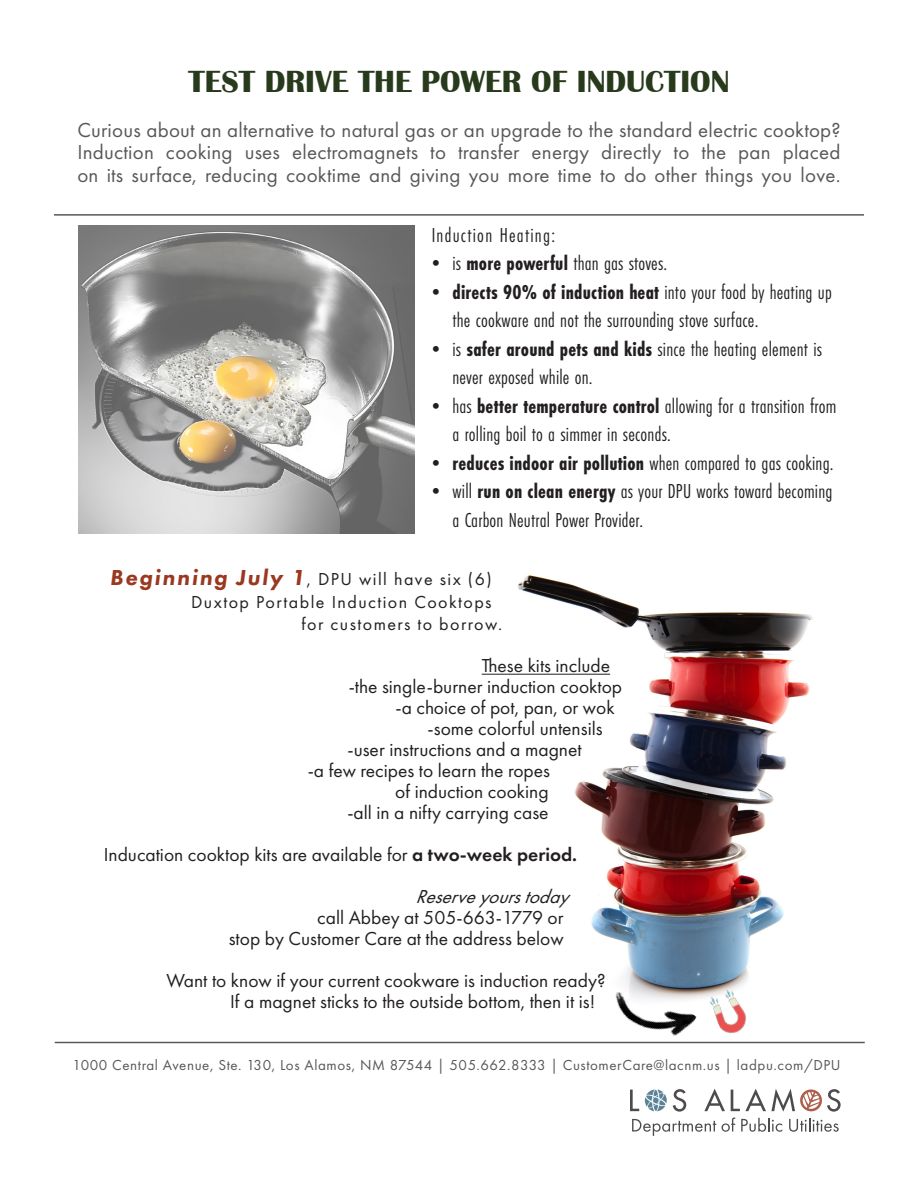
<style>
.page{position:relative;width:918px;height:1188px;background:#fff}
.page>*{position:absolute;margin:0;border:0;box-sizing:border-box;transform-origin:0 0}
.t1{font:700 31.5px "Britannic";color:#283a1c}
.t2{font:21px/28.5px "Futura PT Cond";letter-spacing:.01em;color:#231f20}
.t3{font:21px/22.5px "Futura PT";letter-spacing:.01em;color:#57585a;text-align:justify}
.t4{font:700 21px "Futura PT Cond";letter-spacing:.01em;color:#231f20}
.t5{font:21px "Futura PT Cond";letter-spacing:.06em;color:#231f20}
.t6{font:19.5px "Futura PT";color:#231f20}
.t7{font:italic 19.5px "Futura PT";color:#231f20}
.t8{font:18px "Futura PT";letter-spacing:.08em;color:#231f20}
.t9{font:15px "Futura PT";letter-spacing:.04em;color:#57585a}
.s1{font-weight:700}
.s2{font-weight:400}
.s3{font-weight:800;font-style:italic;font-size:22.5px;color:#9a3820}
.s4{font-weight:600}
</style>
<div class="page">
<img style="left:504px;top:575px;width:309px;height:423px">
<img style="left:603px;top:974px;width:94px;height:70px">
<hr style="left:482px;top:674px;width:128px;height:1px;background:#231f20">
<img style="left:706px;top:986px;width:47px;height:48px">
<img style="left:78px;top:226px;width:336px;height:308px">
<hr style="left:54px;top:214px;width:810px;height:2px;background:#57585a">
<hr style="left:55px;top:1042px;width:810px;height:1px;background:#57585a">
<svg style="left:630px;top:1089px;width:211px;height:47px"></svg>
<p class="t1" style="left:189px;top:64px;width:543px">TEST DRIVE THE POWER OF INDUCTION</p>
<p class="t3" style="left:77px;top:119px;width:765px">Curious about an alternative to natural gas or an upgrade to the standard electric cooktop?<br>Induction cooking uses electromagnets to transfer energy directly to the pan placed on its surface, reducing cooktime and giving you more time to do other things you love.</p>
<p class="t5" style="left:432px;top:223px;width:125px">Induction Heating:</p>
<p class="t2" style="left:426px;top:249px;width:243px">• is <span class="s1">more powerful</span> than gas stoves.</p>
<p class="t2" style="left:453px;top:278px;width:381px;text-indent:-27px"><span class="s1">• directs 90% of induction heat</span> into your food by heating up the cookware and not the surrounding stove surface.</p>
<p class="t2" style="left:453px;top:335px;width:371px;text-indent:-27px">• is <span class="s1">safer around pets and kids</span> since the heating element is never exposed while on.</p>
<p class="t2" style="left:453px;top:392px;width:385px;text-indent:-27px">• has <span class="s1">better temperature control</span> allowing for a transition from a rolling boil to a simmer in seconds.</p>
<p class="t4" style="left:426px;top:451px;width:410px">• reduces indoor air pollution <span class="s2">when compared to gas cooking.</span></p>
<p class="t2" style="left:453px;top:477px;width:381px;text-indent:-27px">• will <span class="s1">run on clean energy</span> as your DPU works toward becoming a Carbon Neutral Power Provider.</p>
<p class="t8" style="left:110px;top:569px;width:383px"><span class="s3">Beginning July 1</span>, DPU will have six (6)</p>
<p class="t8" style="left:191px;top:591px;width:302px">Duxtop Portable Induction Cooktops</p>
<p class="t8" style="left:302px;top:614px;width:202px">for customers to borrow.</p>
<p class="t6" style="left:482px;top:654px;width:130px">These kits include</p>
<p class="t6" style="left:349px;top:675px;width:275px">-the single-burner induction cooktop</p>
<p class="t6" style="left:395px;top:696px;width:221px">-a choice of pot, pan, or wok</p>
<p class="t6" style="left:428px;top:717px;width:176px">-some colorful untensils</p>
<p class="t6" style="left:347px;top:738px;width:236px">-user instructions and a magnet</p>
<p class="t6" style="left:308px;top:759px;width:244px">-a few recipes to learn the ropes</p>
<p class="t6" style="left:395px;top:780px;width:155px">of induction cooking</p>
<p class="t6" style="left:347px;top:801px;width:203px">-all in a nifty carrying case</p>
<p class="t6" style="left:104px;top:843px;width:475px">Inducation cooktop kits are available for <span class="s4">a two-week period.</span></p>
<p class="t7" style="left:416px;top:885px;width:162px">Reserveyourstoday</p>
<p class="t6" style="left:317px;top:906px;width:248px">call Abbey at 505-663-1779 or</p>
<p class="t6" style="left:229px;top:927px;width:336px">stop by Customer Care at the address below</p>
<p class="t6" style="left:167px;top:969px;width:440px">Want to know if your current cookware is induction ready?</p>
<p class="t6" style="left:230px;top:990px;width:366px">If a magnet sticks to the outside bottom, then it is!</p>
<p class="t9" style="left:73px;top:1057px;width:770px">1000 Central Avenue, Ste. 130, Los Alamos, NM 87544 | 505.662.8333 | CustomerCare@lacnm.us | ladpu.com/DPU</p>
</div>
